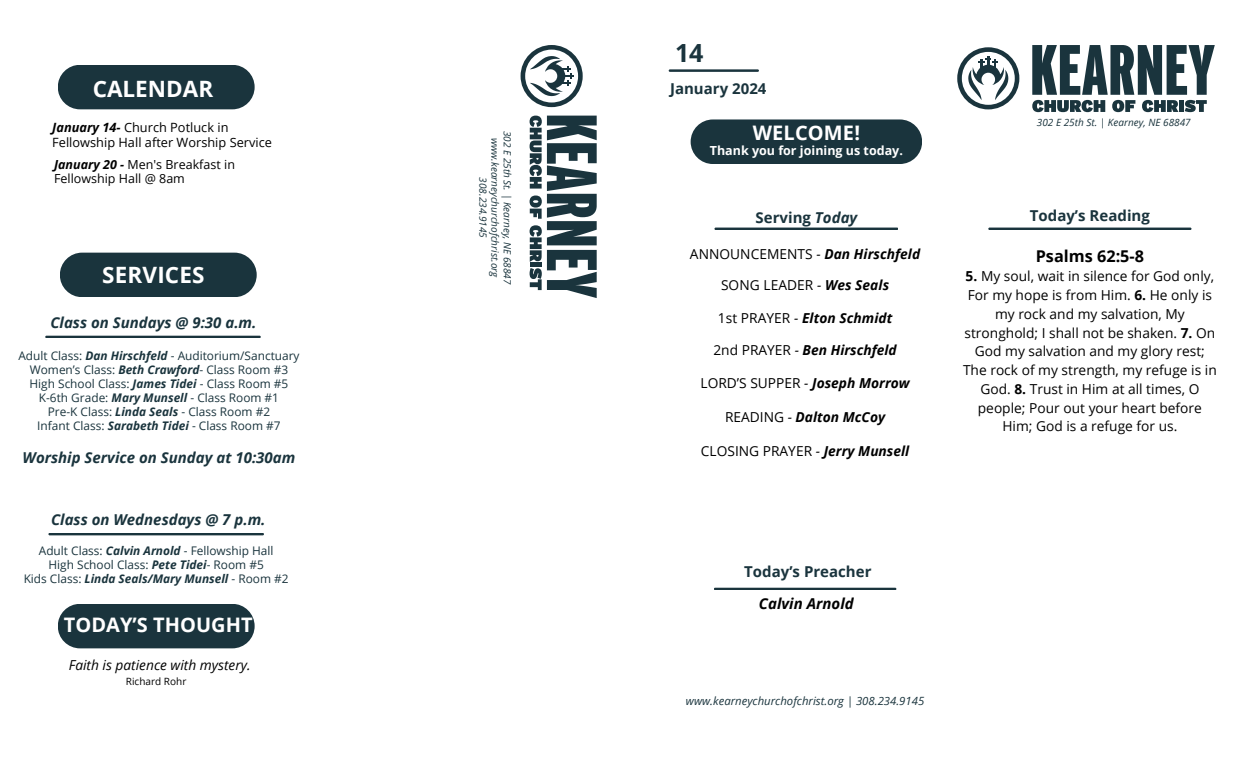
<style>
.page{position:relative;width:1260px;height:765px;background:#fff}
.page>*{position:absolute;margin:0;border:0;box-sizing:border-box;transform-origin:0 0}
.t1{font:700 25px "Open Sans";color:#1a343d}
.t2{font:700 22.5px "Open Sans";letter-spacing:.005em;color:#fff}
.t3{font:700 20px "Open Sans";color:#fff}
.t4{font:700 16.25px "Open Sans";color:#000}
.t5{font:italic 700 15px "Open Sans";color:#1a343d}
.t6{font:700 15px "Open Sans";color:#1a343d}
.t7{font:italic 700 15px "Open Sans";letter-spacing:.005em;color:#000}
.t8{font:13.75px/18.8px "Open Sans";color:#000;text-align:center}
.t9{font:italic 700 13.75px "Open Sans";color:#000}
.t10{font:italic 13.75px "Open Sans";color:#000}
.t11{font:12.75px/15px "Open Sans";color:#000}
.t12{font:12.5px/14px "Open Sans";color:#000}
.t13{font:700 12.5px "Open Sans";color:#fff}
.t14{font:11.88px "Open Sans";color:#1a343d}
.t15{font:italic 700 11.88px "Open Sans";color:#1a343d}
.t16{font:italic 11.38px "Open Sans";color:#1a343d}
.t17{font:italic 10px/12.2px "Open Sans";color:#1a343d;text-align:center}
.t18{font:10px "Open Sans";color:#000}
.s1{font-weight:700;font-style:italic}
.s2{font-weight:400;font-style:normal}
.s3{font-style:italic}
.s4{font-weight:400}
.s5{font-weight:700}
</style>
<div class="page">
<div style="left:58px;top:65px;width:197px;height:44px;background:#1a343d;border-radius:22px"></div>
<svg style="left:530px;top:116px;width:67px;height:182px"></svg>
<svg style="left:521px;top:45px;width:62px;height:62px"></svg>
<hr style="left:45px;top:336px;width:216px;height:2px;background:#1a343d">
<hr style="left:48px;top:533px;width:216px;height:2px;background:#1a343d">
<div style="left:60px;top:253px;width:197px;height:44px;background:#1a343d;border-radius:22px"></div>
<hr style="left:669px;top:69px;width:90px;height:3px;background:#1a343d">
<div style="left:691px;top:119px;width:231px;height:45px;background:#1a343d;border-radius:22px"></div>
<hr style="left:714px;top:228px;width:184px;height:2px;background:#1a343d">
<hr style="left:714px;top:588px;width:182px;height:2px;background:#1a343d">
<svg style="left:957px;top:47px;width:62px;height:62px"></svg>
<hr style="left:988px;top:228px;width:204px;height:2px;background:#1a343d">
<svg style="left:1032px;top:45px;width:183px;height:67px"></svg>
<div style="left:58px;top:604px;width:197px;height:44px;background:#1a343d;border-radius:22px"></div>
<p class="t2" style="left:93px;top:73px;width:122px">CALENDAR</p>
<p class="t11" style="left:52px;top:119px;width:221px"><span class="s1">January 14-</span> Church Potluck in<br>Fellowship Hall after Worship Service</p>
<p class="t12" style="left:54px;top:157px;width:183px"><span class="s1">January 20 -</span> Men's Breakfast in<br>Fellowship Hall @ 8am</p>
<p class="t2" style="left:102px;top:259px;width:104px">SERVICES</p>
<p class="t5" style="left:50px;top:312px;width:208px">Class on Sundays @ 9:30 a.m.</p>
<p class="t14" style="left:18px;top:347px;width:283px">Adult Class: <span class="s1">Dan Hirschfeld</span> - Auditorium/Sanctuary</p>
<p class="t14" style="left:30px;top:361px;width:260px">Women’s Class: <span class="s1">Beth Crawford</span>- Class Room #3</p>
<p class="t14" style="left:30px;top:375px;width:260px">High School Class: <span class="s1">James Tidei</span> - Class Room #5</p>
<p class="t14" style="left:39px;top:389px;width:242px">K-6th Grade: <span class="s1">Mary Munsell</span> - Class Room #1</p>
<p class="t14" style="left:48px;top:403px;width:224px">Pre-K Class: <span class="s1">Linda Seals</span> - Class Room #2</p>
<p class="t14" style="left:37px;top:417px;width:245px">Infant Class: <span class="s1">Sarabeth Tidei</span> - Class Room #7</p>
<p class="t5" style="left:23px;top:447px;width:274px">Worship Service on Sunday at 10:30am</p>
<p class="t5" style="left:51px;top:509px;width:216px">Class on Wednesdays @ 7 p.m.</p>
<p class="t14" style="left:39px;top:542px;width:236px">Adult Class: <span class="s1">Calvin Arnold</span> - Fellowship Hall</p>
<p class="t14" style="left:49px;top:556px;width:217px">High School Class: <span class="s1">Pete Tidei</span>- Room #5</p>
<p class="t15" style="left:24px;top:571px;width:267px"><span class="s2">Kids Class:</span> Linda Seals/Mary Munsell <span class="s2">- Room #2</span></p>
<p class="t3" style="left:64px;top:610px;width:190px">TODAY’S THOUGHT</p>
<p class="t10" style="left:69px;top:656px;width:183px">Faith is patience with mystery.</p>
<p class="t18" style="left:126px;top:674px;width:62px">Richard Rohr</p>
<p class="t17" style="left:514px;top:131px;width:155px;rotate:90deg">302 E 25th St. | Kearney, NE 68847 www.kearneychurchofchrist.org</p>
<p class="t17" style="left:489px;top:177px;width:62px;rotate:90deg">308.234.9145</p>
<p class="t1" style="left:675px;top:36px;width:30px">14</p>
<p class="t6" style="left:670px;top:78px;width:98px">January 2024</p>
<p class="t3" style="left:753px;top:119px;width:109px">WELCOME!</p>
<p class="t13" style="left:710px;top:142px;width:195px">Thank you for joining us today.</p>
<p class="t6" style="left:756px;top:207px;width:103px">Serving <span class="s3">Today</span></p>
<p class="t8" style="left:690px;top:244px;width:232px">ANNOUNCEMENTS <span class="s3">-</span> <span class="s1">Dan Hirschfeld</span></p>
<p class="t8" style="left:721px;top:275px;width:170px">SONG LEADER <span class="s3">-</span> <span class="s1">Wes Seals</span></p>
<p class="t9" style="left:718px;top:309px;width:176px"><span class="s2">1st PRAYER</span> <span class="s4">-</span> Elton Schmidt</p>
<p class="t9" style="left:713px;top:341px;width:185px"><span class="s2">2nd PRAYER</span> <span class="s4">-</span> Ben Hirschfeld</p>
<p class="t8" style="left:701px;top:373px;width:211px">LORD’S SUPPER <span class="s3">-</span> <span class="s1">Joseph Morrow</span></p>
<p class="t9" style="left:725px;top:407px;width:162px"><span class="s2">READING</span> <span class="s4">-</span> Dalton McCoy</p>
<p class="t8" style="left:701px;top:441px;width:210px">CLOSING PRAYER <span class="s3">-</span> <span class="s1">Jerry Munsell</span></p>
<p class="t17" style="left:1037px;top:116px;width:155px">302 E 25th St. | Kearney, NE 68847</p>
<p class="t6" style="left:1030px;top:205px;width:122px">Today’s Reading</p>
<p class="t4" style="left:1036px;top:244px;width:110px">Psalms 62:5-8</p>
<p class="t8" style="left:963px;top:267px;width:255px"><span class="s5">5.</span> My soul, wait in silence for God only, For my hope is from Him. <span class="s5">6.</span> He only is my rock and my salvation, My stronghold; I shall not be shaken. <span class="s5">7.</span> On God my salvation and my glory rest; The rock of my strength, my refuge is in God. <span class="s5">8.</span> Trust in Him at all times, O people; Pour out your heart before Him; God is a refuge for us.</p>
<p class="t6" style="left:744px;top:561px;width:129px">Today’s Preacher</p>
<p class="t7" style="left:759px;top:593px;width:96px">Calvin Arnold</p>
<p class="t16" style="left:686px;top:693px;width:240px">www.kearneychurchofchrist.org | 308.234.9145</p>
</div>
